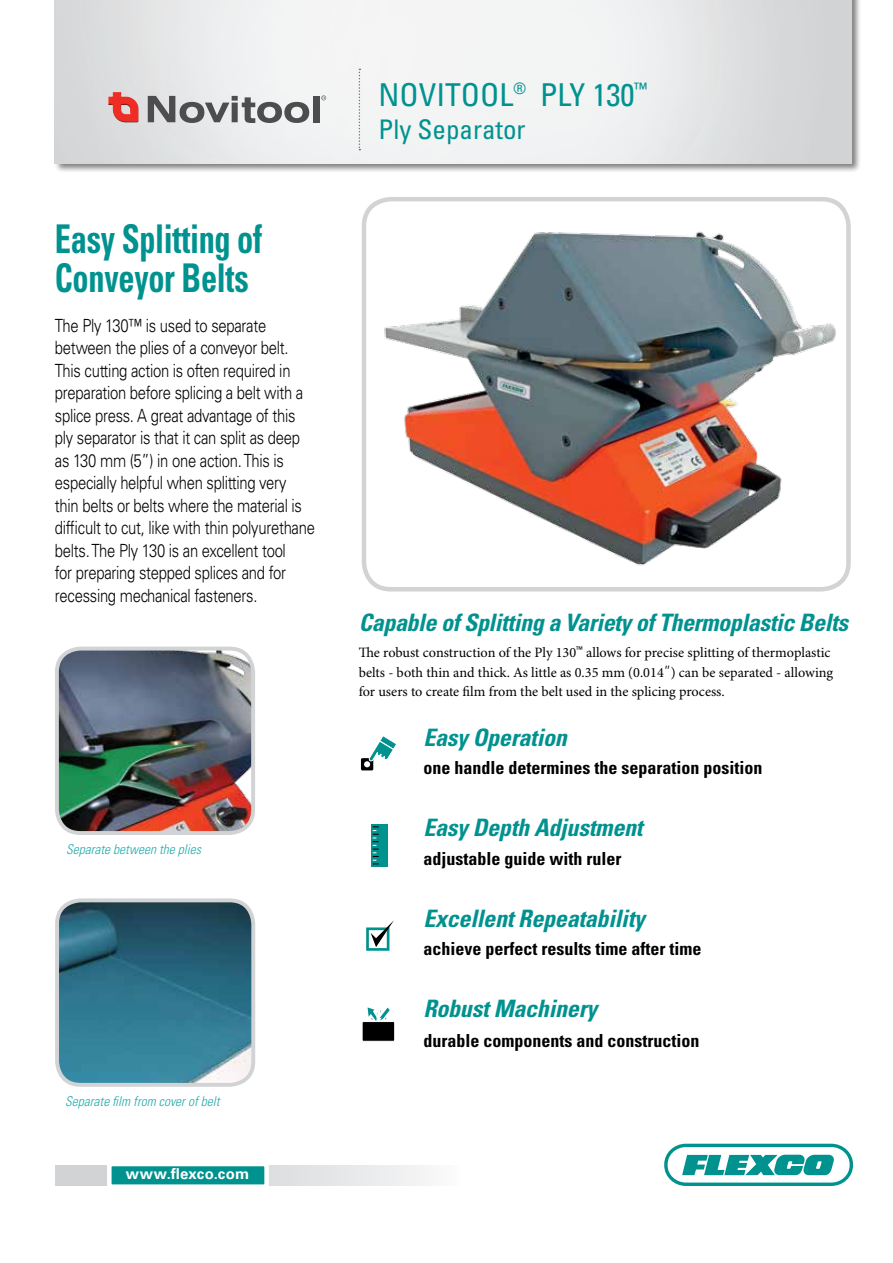
<style>
.page{position:relative;width:893px;height:1263px;background:#fff}
.page>*{position:absolute;margin:0;border:0;box-sizing:border-box;transform-origin:0 0}
.t1{font:700 condensed 39.6px/39px "Univers LT Std";letter-spacing:-.01em;color:#00928f;scale:.82 1}
.t2{font:condensed 31.5px "Univers LT Std";color:#00928f}
.t3{font:condensed 27px "Univers LT Std";color:#00928f}
.t4{font:italic 700 condensed 24px "Univers LT Std";letter-spacing:-.01em;color:#00928f}
.t5{font:300 18.15px/22.5px "Univers LT Std";letter-spacing:-.02em;color:#000;scale:.82 1}
.t6{font:700 condensed 18px "Univers LT Std";color:#000}
.t7{font:700 15.6px "Univers LT Std";letter-spacing:.02em;color:#fff}
.t8{font:700 15px "Univers LT Std";letter-spacing:.02em;color:#fff}
.t9{font:14.25px/19.5px "Minion Pro";color:#000}
.t10{font:italic 300 condensed 13.5px "Univers LT Std";color:#24aaaa}
.s1{font-family:"Univers LT Std";font-weight:300;font-size:15.6px}
</style>
<div class="page">
<div style="left:54px;top:0;width:808px;height:174px;background:#000;opacity:.5"></div>
<img style="left:55px;top:0;width:796px;height:164px">
<svg style="left:664px;top:1144px;width:189px;height:42px"></svg>
<svg style="left:55px;top:1165px;width:371px;height:20px"></svg>
<div style="left:107px;top:1162px;width:162px;height:27px;background:#00928f;border:4px solid #fff"></div>
<svg style="left:359px;top:69px;width:1px;height:81px"></svg>
<svg style="left:148px;top:96px;width:161px;height:27px"></svg>
<div style="left:313px;top:96px;width:6px;height:26px;background:#4d4d4f"></div>
<div style="left:107px;top:91px;width:33px;height:24px;background:#dcdedf"></div>
<div style="left:107px;top:92px;width:33px;height:31px;background:#000;opacity:.5"></div>
<svg style="left:321px;top:95px;width:5px;height:5px"></svg>
<img style="left:364px;top:202px;width:482px;height:387px">
<div style="left:362px;top:197px;width:489px;height:394px;border:4px solid #d1d3d4;border-radius:27px"></div>
<img style="left:57px;top:648px;width:194px;height:182px">
<div style="left:55px;top:647px;width:200px;height:188px;border:4px solid #d1d3d4;border-radius:24px"></div>
<svg style="left:366px;top:920px;width:28px;height:31px"></svg>
<div style="left:362px;top:1021px;width:33px;height:20px;background:#000"></div>
<div style="left:362px;top:1021px;width:33px;height:20px;border:1px solid #fff"></div>
<svg style="left:368px;top:1007px;width:22px;height:14px"></svg>
<svg style="left:361px;top:736px;width:36px;height:34px"></svg>
<div style="left:371px;top:824px;width:17px;height:43px;background:#00928f"></div>
<svg style="left:373px;top:826px;width:6px;height:38px"></svg>
<img style="left:60px;top:903px;width:190px;height:179px">
<div style="left:55px;top:898px;width:200px;height:189px;border:4px solid #d1d3d4;border-radius:24px"></div>
<h1 class="t1" style="left:55px;top:219px;width:254px">Easy Splitting of<br>Conveyor Belts</h1>
<p class="t5" style="left:55px;top:314px;width:319px">The Ply 130™ is used to separate between the plies of a conveyor belt.<br>This cutting action is often required in preparation before splicing a belt with a splice press. A great advantage of this ply separator is that it can split as deep as 130 mm (5”) in one action. This is especially helpful when splitting very thin belts or belts where the material is difficult to cut, like with thin polyurethane belts. The Ply 130 is an excellent tool<br>for preparing stepped splices and for recessing mechanical fasteners.</p>
<p class="t10" style="left:66px;top:841px;width:136px">Separate between the plies</p>
<p class="t10" style="left:65px;top:1093px;width:156px">Separate film from cover of belt</p>
<p class="t8" style="left:126px;top:1165px;width:125px">www.flexco.com</p>
<p class="t7" style="left:113px;top:1166px;width:130px">www.flexco.com</p>
<h2 class="t2" style="left:379px;top:74px;width:270px">NOVITOOL<sup>®</sup> PLY 130<sup>™</sup></h2>
<h3 class="t3" style="left:379px;top:112px;width:148px">Ply Separator</h3>
<h3 class="t4" style="left:359px;top:608px;width:491px">Capable of Splitting a Variety of Thermoplastic Belts</h3>
<p class="t9" style="left:359px;top:643px;width:476px">The robust construction of the Ply 130<sup>™</sup> allows for precise splitting of thermoplastic belts - both thin and thick. As little as 0.35 mm (0.014<span class="s1">”</span>) can be separated - allowing for users to create film from the belt used in the splicing process.</p>
<h3 class="t4" style="left:423px;top:723px;width:145px">Easy Operation</h3>
<p class="t6" style="left:423px;top:757px;width:340px">one handle determines the separation position</p>
<h3 class="t4" style="left:423px;top:813px;width:221px">Easy Depth Adjustment</h3>
<p class="t6" style="left:423px;top:847px;width:199px">adjustable guide with ruler</p>
<h3 class="t4" style="left:423px;top:904px;width:223px">Excellent Repeatability</h3>
<p class="t6" style="left:423px;top:938px;width:279px">achieve perfect results time after time</p>
<h3 class="t4" style="left:423px;top:994px;width:175px">Robust Machinery</h3>
<p class="t6" style="left:423px;top:1030px;width:277px">durable components and construction</p>
</div>
